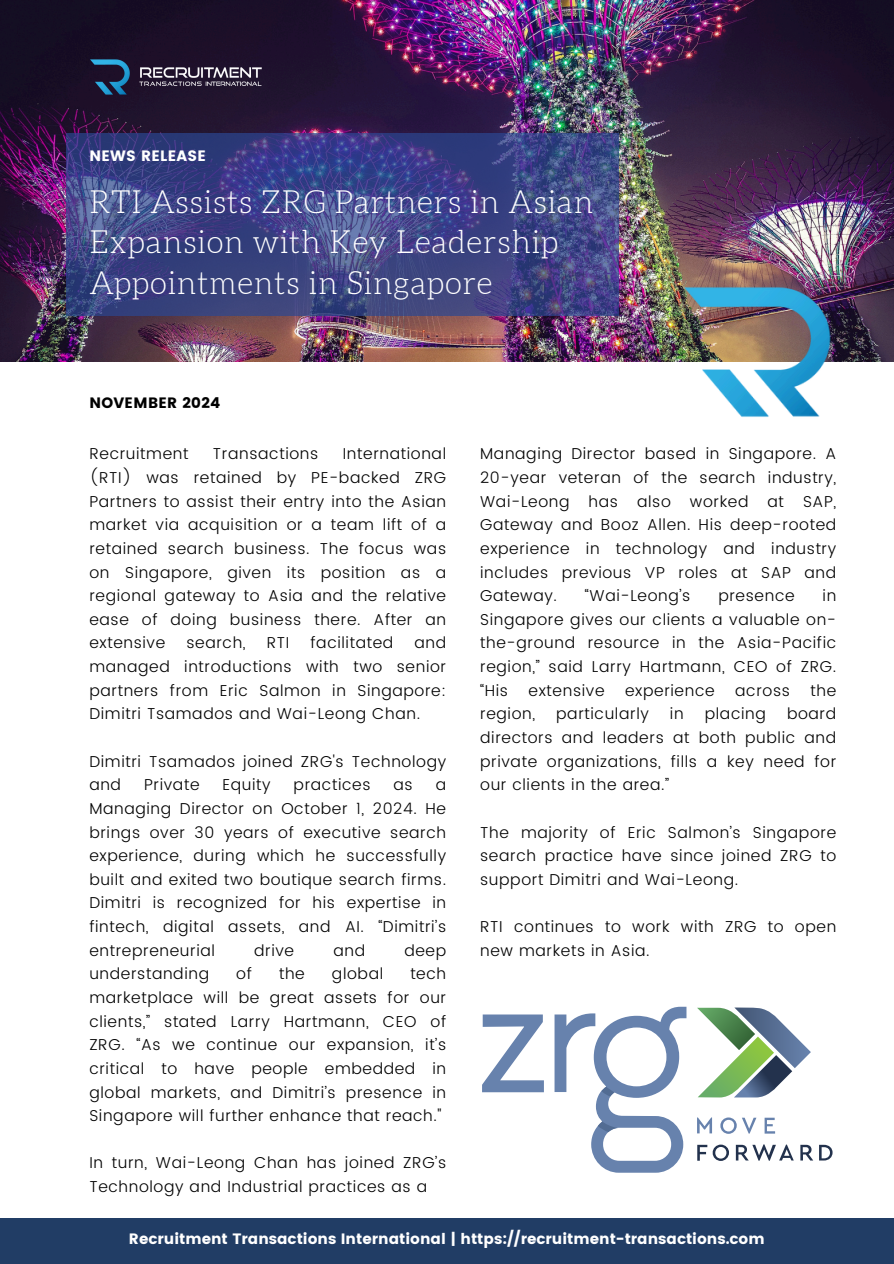
<style>
.page{position:relative;width:894px;height:1264px;background:#fff}
.page>*{position:absolute;margin:0;border:0;box-sizing:border-box;transform-origin:0 0}
.t1{font:300 31.5px/40.5px "Aleo";letter-spacing:.02em;color:#fff}
.t2{font:300 15.75px/23.7px "Poppins";letter-spacing:.04em;color:#000;text-align:justify}
.t3{font:15px "Poppins";color:#fff}
.t4{font:15px "Poppins";letter-spacing:.02em;color:#000}
.t5{font:15px "Poppins";letter-spacing:.02em;color:#fff}
</style>
<div class="page">
<img style="left:0;top:0;width:893px;height:361px">
<svg style="left:66px;top:133px;width:552px;height:183px"></svg>
<img style="left:676px;top:259px;width:163px;height:158px">
<img style="left:78px;top:35px;width:229px;height:79px">
<div style="left:0;top:1218px;width:893px;height:45px;background:#213d65"></div>
<svg style="left:697px;top:1007px;width:113px;height:90px"></svg>
<svg style="left:482px;top:1014px;width:62px;height:79px"></svg>
<svg style="left:697px;top:1117px;width:14px;height:16px"></svg>
<svg style="left:720px;top:1117px;width:36px;height:16px"></svg>
<svg style="left:764px;top:1117px;width:10px;height:16px"></svg>
<svg style="left:697px;top:1144px;width:32px;height:16px"></svg>
<svg style="left:735px;top:1144px;width:58px;height:16px"></svg>
<svg style="left:800px;top:1144px;width:32px;height:16px"></svg>
<svg style="left:554px;top:1006px;width:133px;height:167px"></svg>
<p class="t5" style="left:89px;top:147px;width:118px">NEWS RELEASE</p>
<p class="t1" style="left:89px;top:183px;width:505px">RTI Assists ZRG Partners in Asian<br>Expansion with Key Leadership<br>Appointments in Singapore</p>
<p class="t4" style="left:89px;top:394px;width:132px">NOVEMBER 2024</p>
<p class="t2" style="left:89px;top:442px;width:358px;text-indent:253px">International (RTI) was retained by PE-backed ZRG Partners to assist their entry into the Asian market via acquisition or a team lift of a retained search business. The focus was on Singapore, given its position as a regional gateway to Asia and the relative ease of doing business there. After an extensive</p>
<p class="t2" style="left:89px;top:442px;width:100px">Recruitment</p>
<p class="t2" style="left:213px;top:442px;width:107px">Transactions</p>
<p class="t2" style="left:186px;top:631px;width:61px">search,</p>
<p class="t2" style="left:267px;top:631px;width:24px">RTI</p>
<p class="t2" style="left:310px;top:631px;width:84px">facilitated</p>
<p class="t2" style="left:89px;top:631px;width:358px;text-indent:325px">and managed introductions with two senior partners from Eric Salmon in Singapore:<br>Dimitri Tsamados and Wai-Leong Chan.</p>
<p class="t2" style="left:89px;top:749px;width:358px">Dimitri Tsamados joined ZRG's Technology and</p>
<p class="t2" style="left:144px;top:773px;width:57px">Private</p>
<p class="t2" style="left:222px;top:773px;width:50px">Equity</p>
<p class="t2" style="left:293px;top:773px;width:78px">practices</p>
<p class="t2" style="left:393px;top:773px;width:21px">as</p>
<p class="t2" style="left:89px;top:773px;width:358px;text-indent:346px">a Managing Director on October 1, 2024. He brings over 30 years of executive search experience, during which he successfully built and exited two boutique search firms.<br>Dimitri is recognized for his expertise in fintech, digital assets, and AI. “Dimitri’s entrepreneurial</p>
<p class="t2" style="left:254px;top:938px;width:41px">drive</p>
<p class="t2" style="left:333px;top:938px;width:33px">and</p>
<p class="t2" style="left:404px;top:938px;width:43px">deep</p>
<p class="t2" style="left:89px;top:962px;width:121px">understanding</p>
<p class="t2" style="left:236px;top:962px;width:17px">of</p>
<p class="t2" style="left:279px;top:962px;width:27px">the</p>
<p class="t2" style="left:332px;top:962px;width:53px">global</p>
<p class="t2" style="left:89px;top:962px;width:358px;text-indent:321px">tech marketplace will be great assets for our clients,” stated Larry Hartmann, CEO of ZRG. “As we continue our expansion, it’s critical to have people embedded in global markets, and Dimitri’s presence in Singapore will further enhance that reach."</p>
<p class="t2" style="left:89px;top:1151px;width:358px">In turn, Wai-Leong Chan has joined ZRG’s<br>Technology and Industrial practices as a</p>
<p class="t2" style="left:480px;top:442px;width:357px">Managing Director based in Singapore. A 20-year veteran of the search industry, Wai-Leong has also worked at SAP, Gateway and Booz Allen. His deep-rooted experience in technology and industry includes previous VP roles at SAP and Gateway.</p>
<p class="t2" style="left:584px;top:584px;width:107px">“Wai-Leong’s</p>
<p class="t2" style="left:718px;top:584px;width:78px">presence</p>
<p class="t2" style="left:480px;top:584px;width:357px;text-indent:342px">in Singapore gives our clients a valuable on&shy;the-ground resource in the Asia-Pacific region,” said Larry Hartmann, CEO of ZRG. “His</p>
<p class="t2" style="left:528px;top:678px;width:77px">extensive</p>
<p class="t2" style="left:625px;top:678px;width:91px">experience</p>
<p class="t2" style="left:735px;top:678px;width:56px">across</p>
<p class="t2" style="left:810px;top:678px;width:27px">the</p>
<p class="t2" style="left:480px;top:702px;width:56px">region,</p>
<p class="t2" style="left:556px;top:702px;width:94px">particularly</p>
<p class="t2" style="left:669px;top:702px;width:15px">in</p>
<p class="t2" style="left:704px;top:702px;width:63px">placing</p>
<p class="t2" style="left:480px;top:702px;width:357px;text-indent:307px">board directors and leaders at both public and private organizations, fills a key need for our clients in the area.”</p>
<h2 class="t2" style="left:480px;top:820px;width:357px">The majority of Eric Salmon’s Singapore search practice have since joined ZRG to support Dimitri and Wai-Leong.</h2>
<p class="t2" style="left:480px;top:914px;width:357px">RTI continues to work with ZRG to open new markets in Asia.</p>
<h1 class="t3" style="left:129px;top:1230px;width:637px">Recruitment Transactions International | https://recruitment-transactions.com</h1>
</div>
